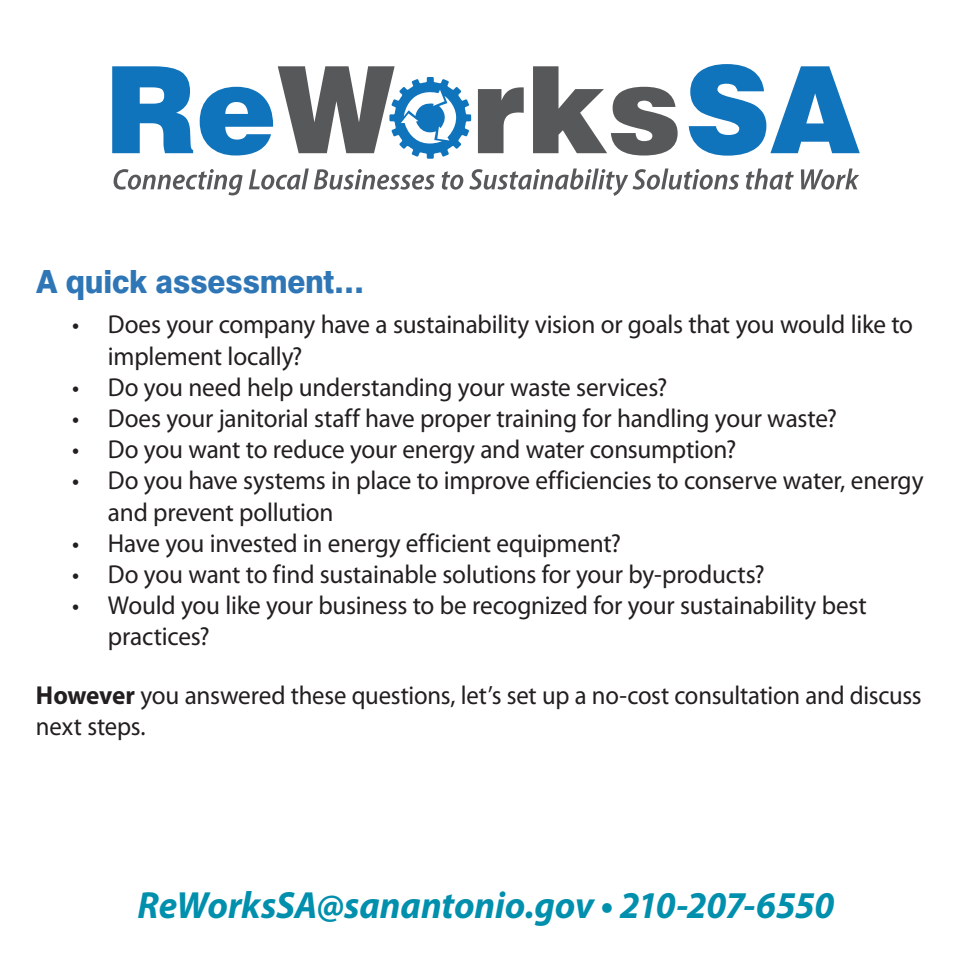
<style>
.page{position:relative;width:972px;height:972px;background:#fff}
.page>*{position:absolute;margin:0;border:0;box-sizing:border-box;transform-origin:0 0}
.t1{font:italic 700 38px "Myriad Pro";letter-spacing:-.01em;color:#008fad}
.t2{font:800 32px "Swiss 721 BT";letter-spacing:-.01em;color:#2f76b6;scale:.94 1}
.t3{font:26px/31.2px "Myriad Pro";letter-spacing:-.01em;color:#231f20}
.s1{font-weight:700}
</style>
<div class="page">
<svg style="left:112px;top:66px;width:81px;height:87px"></svg>
<svg style="left:200px;top:66px;width:271px;height:93px"></svg>
<svg style="left:478px;top:87px;width:46px;height:66px"></svg>
<svg style="left:533px;top:66px;width:145px;height:90px"></svg>
<svg style="left:689px;top:64px;width:171px;height:92px"></svg>
<svg style="left:114px;top:169px;width:129px;height:26px"></svg>
<svg style="left:249px;top:168px;width:186px;height:22px"></svg>
<svg style="left:442px;top:171px;width:21px;height:19px"></svg>
<svg style="left:469px;top:168px;width:270px;height:28px"></svg>
<svg style="left:746px;top:168px;width:48px;height:22px"></svg>
<svg style="left:801px;top:168px;width:58px;height:22px"></svg>
<p class="t2" style="left:36px;top:262px;width:351px">A quick assessment…</p>
<p class="t3" style="left:108px;top:309px;width:807px;text-indent:-36px">• Does your company have a sustainability vision or goals that you would like to implement locally?</p>
<p class="t3" style="left:72px;top:371px;width:597px">• Do you need help understanding your waste services?</p>
<p class="t3" style="left:72px;top:402px;width:767px">• Does your janitorial staff have proper training for handling your waste?</p>
<p class="t3" style="left:72px;top:434px;width:666px">• Do you want to reduce your energy and water consumption?</p>
<p class="t3" style="left:108px;top:465px;width:817px;text-indent:-36px">• Do you have systems in place to improve efficiencies to conserve water, energy and prevent pollution</p>
<p class="t3" style="left:72px;top:527px;width:551px">• Have you invested in energy efficient equipment?</p>
<p class="t3" style="left:72px;top:558px;width:694px">• Do you want to find sustainable solutions for your by-products?</p>
<p class="t3" style="left:108px;top:590px;width:760px;text-indent:-36px">• Would you like your business to be recognized for your sustainability best practices?</p>
<p class="t3" style="left:36px;top:679px;width:887px"><span class="s1">However</span> you answered these questions, let’s set up a no-cost consultation and discuss next steps.</p>
<h1 class="t1" style="left:138px;top:880px;width:698px">ReWorksSA@sanantonio.gov • 210-207-6550</h1>
</div>
